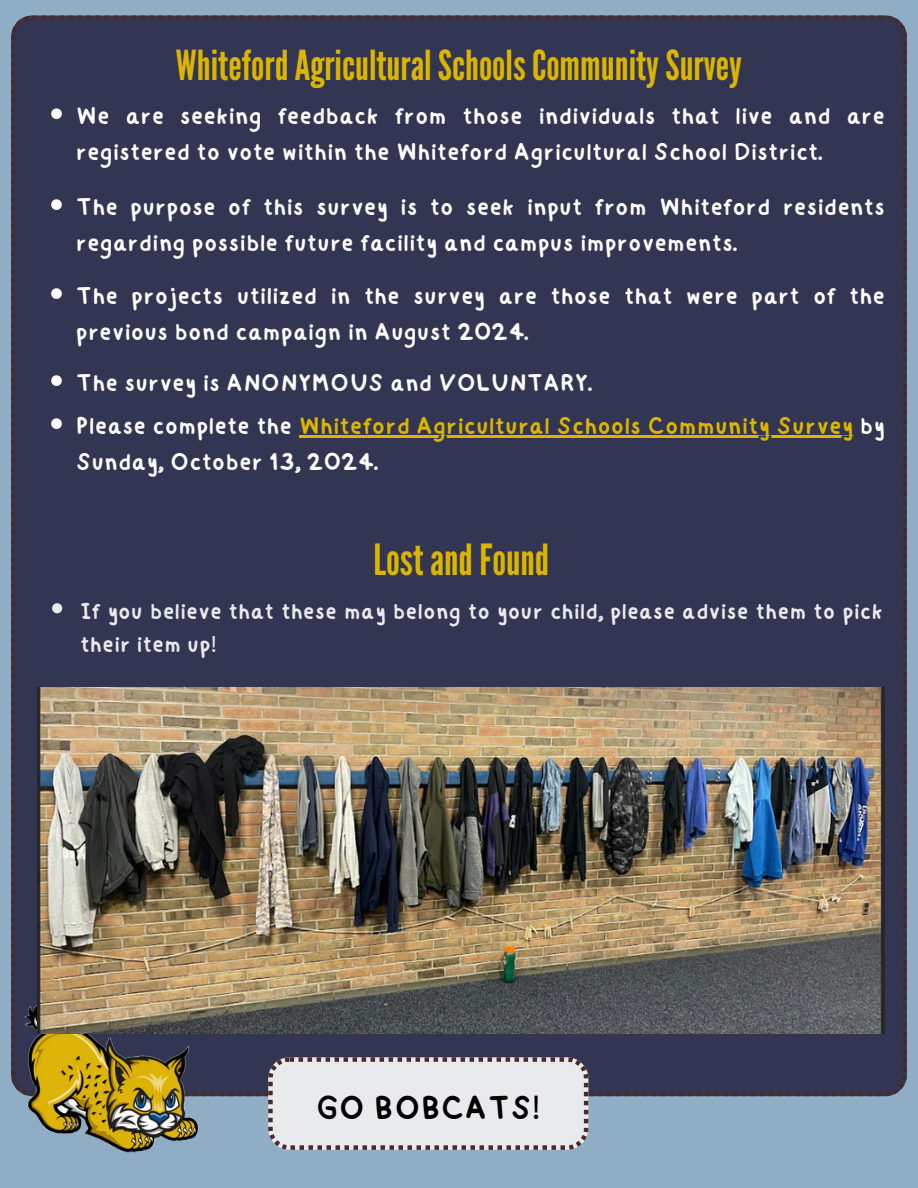
<style>
.page{position:relative;width:918px;height:1188px;background:#90adc6}
.page>*{position:absolute;margin:0;border:0;box-sizing:border-box;transform-origin:0 0}
.t1{font:42.9px "League Gothic";color:#dbb501}
.t2{font:41.25px "League Gothic";color:#dbb501}
.t3{font:34.65px "happy";color:#000}
.t4{font:25.35px/35.2px "happy";color:#fff}
.t5{font:25.35px/35.2px "happy";color:#dbb501}
.t6{font:23.85px/32.7px "happy";color:#e9eaec}
.s1{color:#fff}
</style>
<div class="page">
<div style="left:11px;top:16px;width:896px;height:1080px;background:#333652"></div>
<svg style="left:268px;top:1057px;width:320px;height:93px;background:#dddcde"></svg>
<img style="left:11px;top:984px;width:223px;height:169px">
<img style="left:38px;top:687px;width:847px;height:347px">
<svg style="left:52px;top:603px;width:10px;height:10px"></svg>
<svg style="left:51px;top:108px;width:11px;height:11px"></svg>
<svg style="left:51px;top:199px;width:11px;height:11px"></svg>
<svg style="left:51px;top:288px;width:11px;height:11px"></svg>
<svg style="left:51px;top:375px;width:11px;height:11px"></svg>
<svg style="left:51px;top:418px;width:11px;height:11px"></svg>
<hr style="left:299px;top:436px;width:554px;height:2px;background:#dbb501">
<p class="t2" style="left:176px;top:42px;width:568px">WhitefordAgriculturalSchoolsCommunitySurvey</p>
<h1 class="t4" style="left:76px;top:95px;width:811px">We are seeking feedback from those individuals that live and are registered to vote within the Whiteford Agricultural School District.</h1>
<p class="t4" style="left:76px;top:185px;width:811px">The purpose of this survey is to seek input from Whiteford residents regarding possible future facility and campus improvements.</p>
<p class="t4" style="left:76px;top:274px;width:811px">The projects utilized in the survey are those that were part of the previous bond campaign in August 2024.</p>
<p class="t4" style="left:76px;top:361px;width:518px">The survey is ANONYMOUS and VOLUNTARY.</p>
<h2 class="t5" style="left:76px;top:404px;width:811px"><span class="s1">Please complete the</span> Whiteford Agricultural Schools Community Survey <span class="s1">by<br>Sunday, October 13, 2024.</span></h2>
<p class="t1" style="left:373px;top:535px;width:177px">LostandFound</p>
<p class="t6" style="left:80px;top:591px;width:804px">If you believe that these may belong to your child, please advise them to pick their item up!</p>
<h1 class="t3" style="left:316px;top:1074px;width:226px">GO BOBCATS!</h1>
</div>
